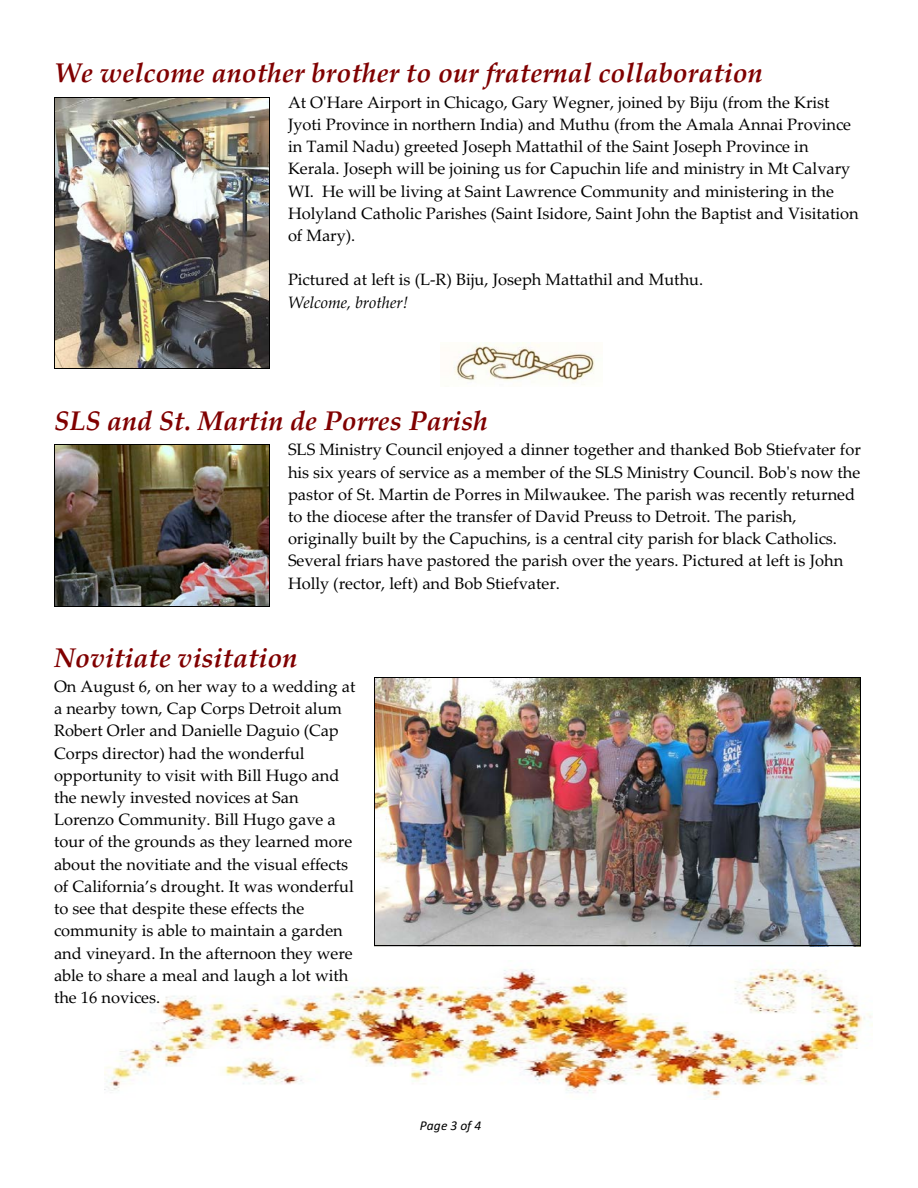
<style>
.page{position:relative;width:918px;height:1188px;background:#fff}
.page>*{position:absolute;margin:0;border:0;box-sizing:border-box;transform-origin:0 0}
.t1{font:italic 700 27px "Palatino Linotype";color:#800000}
.t2{font:16.5px/22.2px "Palatino Linotype";color:#000}
.t3{font:italic 13.5px "Calibri";letter-spacing:.005em;color:#000}
.s1{font-style:italic}
</style>
<div class="page">
<img style="left:54px;top:97px;width:216px;height:272px">
<img style="left:451px;top:343px;width:144px;height:42px">
<img style="left:54px;top:445px;width:216px;height:162px">
<img style="left:375px;top:677px;width:486px;height:269px">
<img style="left:105px;top:968px;width:767px;height:129px">
<p class="t1" style="left:54px;top:62px;width:710px">We welcome another brother to our fraternal collaboration</p>
<p class="t2" style="left:288px;top:93px;width:572px">At O'Hare Airport in Chicago, Gary Wegner, joined by Biju (from the Krist Jyoti Province in northern India) and Muthu (from the Amala Annai Province in Tamil Nadu) greeted Joseph Mattathil of the Saint Joseph Province in Kerala. Joseph will be joining us for Capuchin life and ministry in Mt Calvary WI. He will be living at Saint Lawrence Community and ministering in the Holyland Catholic Parishes (Saint Isidore, Saint John the Baptist and Visitation of Mary).</p>
<p class="t2" style="left:288px;top:271px;width:417px">Pictured at left is (L-R) Biju, Joseph Mattathil and Muthu.<br><span class="s1">Welcome, brother!</span></p>
<p class="t1" style="left:54px;top:410px;width:436px">SLS and St. Martin de Porres Parish</p>
<p class="t2" style="left:288px;top:441px;width:574px">SLS Ministry Council enjoyed a dinner together and thanked Bob Stiefvater for his six years of service as a member of the SLS Ministry Council. Bob's now the pastor of St. Martin de Porres in Milwaukee. The parish was recently returned to the diocese after the transfer of David Preuss to Detroit. The parish, originally built by the Capuchins, is a central city parish for black Catholics.<br>Several friars have pastored the parish over the years. Pictured at left is John Holly (rector, left) and Bob Stiefvater.</p>
<p class="t1" style="left:54px;top:647px;width:245px">Novitiate visitation</p>
<p class="t2" style="left:54px;top:677px;width:303px">On August 6, on her way to a wedding at a nearby town, Cap Corps Detroit alum Robert Orler and Danielle Daguio (Cap Corps director) had the wonderful opportunity to visit with Bill Hugo and the newly invested novices at San Lorenzo Community. Bill Hugo gave a tour of the grounds as they learned more about the novitiate and the visual effects of California’s drought. It was wonderful to see that despite these effects the community is able to maintain a garden and vineyard. In the afternoon they were able to share a meal and laugh a lot with the 16 novices.</p>
<p class="t3" style="left:420px;top:1120px;width:63px">Page 3 of 4</p>
</div>
